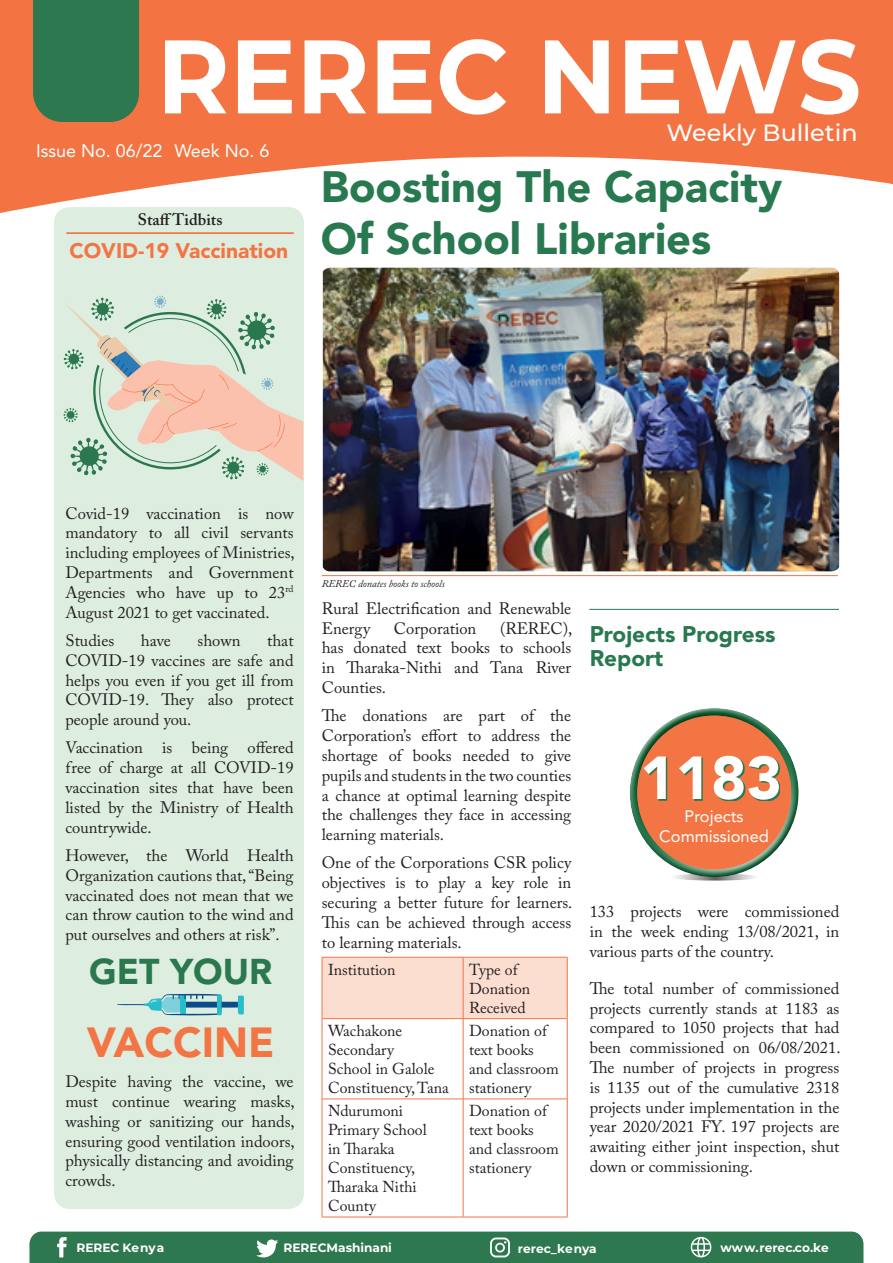
<style>
.page{position:relative;width:893px;height:1263px;background:#fff}
.page>*{position:absolute;margin:0;border:0;box-sizing:border-box;transform-origin:0 0}
.t1{font:700 104.25px "Montserrat";color:#fff;scale:.95 1}
.t2{font:900 60px "Avenir LT Std";color:#fff}
.t3{font:900 43.5px/52.2px "Avenir LT Std";color:#28794f}
.t4{font:900 41.7px "Avenir LT Std";color:#f37544}
.t5{font:900 35.55px "Avenir LT Std";color:#2b784e}
.t6{font:500 23.55px "Montserrat";color:#fff}
.t7{font:900 22.5px/24px "Avenir LT Std";color:#28794f}
.t8{font:900 21px "Avenir LT Std";color:#f37544}
.t9{font:18px "Avenir LT Std";color:#fff}
.t10{font:16.5px/19.8px "Adobe Caslon Pro";color:#231f20;text-align:justify}
.t11{font:16.5px/19.8px "Avenir LT Std";color:#fff;text-align:center}
.t12{font:600 16.5px "Adobe Caslon Pro";color:#231f20}
.t13{font:15.75px/18.9px "Adobe Caslon Pro";color:#231f20}
.t14{font:700 12.15px "Montserrat";color:#fff}
.t15{font:italic 10.2px "Adobe Caslon Pro";letter-spacing:-.005em;color:#231f20}
</style>
<div class="page">
<svg style="left:670px;top:873px;width:90px;height:7px"></svg>
<svg style="left:629px;top:708px;width:170px;height:170px;fill:#f37544"></svg>
<svg style="left:0;top:0;width:893px;height:213px;fill:#f37442"></svg>
<div style="left:33px;top:0;width:106px;height:122px;background:#2e784f"></div>
<div style="left:54px;top:207px;width:250px;height:1002px;background:#ddeee1;border-radius:16px"></div>
<svg style="left:29px;top:1231px;width:834px;height:32px;background:#387f58"></svg>
<hr style="left:67px;top:233px;width:227px;height:1px;background:#f37544">
<hr style="left:589px;top:609px;width:250px;height:1px;background:#28794f">
<svg style="left:645px;top:757px;width:135px;height:44px;background:#997648"></svg>
<hr style="left:322px;top:575px;width:516px;height:1px;background:#f37544">
<img style="left:323px;top:268px;width:517px;height:303px">
<div style="left:323px;top:958px;width:244px;height:60px;background:#fcded1"></div>
<hr style="left:322px;top:957px;width:141px;height:1px;background:#f37544">
<hr style="left:322px;top:957px;width:1px;height:61px;background:#f37544">
<hr style="left:463px;top:957px;width:105px;height:1px;background:#f37544">
<hr style="left:567px;top:957px;width:1px;height:61px;background:#f37544">
<hr style="left:322px;top:1018px;width:1px;height:81px;background:#f37544">
<hr style="left:567px;top:1018px;width:1px;height:81px;background:#f37544">
<hr style="left:322px;top:1099px;width:1px;height:117px;background:#f37544">
<hr style="left:567px;top:1099px;width:1px;height:117px;background:#f37544">
<hr style="left:322px;top:1216px;width:141px;height:1px;background:#f37544">
<hr style="left:463px;top:1216px;width:105px;height:1px;background:#f37544">
<hr style="left:463px;top:957px;width:1px;height:61px;background:#f37544">
<hr style="left:322px;top:1018px;width:141px;height:1px;background:#f37544">
<hr style="left:463px;top:1018px;width:104px;height:1px;background:#f37544">
<hr style="left:463px;top:1019px;width:1px;height:80px;background:#f37544">
<hr style="left:322px;top:1099px;width:141px;height:1px;background:#f37544">
<hr style="left:463px;top:1099px;width:104px;height:1px;background:#f37544">
<hr style="left:463px;top:1099px;width:1px;height:117px;background:#f37544">
<svg style="left:63px;top:295px;width:240px;height:186px"></svg>
<svg style="left:117px;top:994px;width:127px;height:21px"></svg>
<h1 class="t1" style="left:157px;top:1px;width:743px">REREC NEWS</h1>
<h3 class="t6" style="left:666px;top:116px;width:193px">Weekly Bulletin</h3>
<p class="t9" style="left:36px;top:140px;width:235px">Issue No. 06/22 Week No. 6</p>
<p class="t12" style="left:138px;top:209px;width:86px">Staff Tidbits</p>
<p class="t8" style="left:69px;top:238px;width:220px">COVID-19 Vaccination</p>
<h3 class="t3" style="left:321px;top:160px;width:463px">Boosting The Capacity<br>Of School Libraries</h3>
<p class="t10" style="left:65px;top:503px;width:231px">Covid-19 vaccination is now mandatory to all civil servants including employees of Ministries, Departments and Government Agencies who have up to 23<sup>rd </sup>August 2021 to get vaccinated.</p>
<p class="t10" style="left:65px;top:630px;width:50px">Studies</p>
<p class="t10" style="left:141px;top:630px;width:32px">have</p>
<p class="t10" style="left:198px;top:630px;width:44px">shown</p>
<p class="t10" style="left:65px;top:630px;width:230px;text-indent:202px">that COVID-19 vaccines are safe and helps you even if you get ill from COVID-19. They also protect people around you.</p>
<p class="t10" style="left:65px;top:738px;width:230px">Vaccination is being offered free of charge at all COVID-19 vaccination sites that have been listed by the Ministry of Health countrywide.</p>
<p class="t10" style="left:65px;top:845px;width:230px">However, the World Health Organization cautions that, “Being vaccinated does not mean that we can throw caution to the wind and put ourselves and others at risk”.</p>
<h3 class="t5" style="left:89px;top:950px;width:185px">GET YOUR</h3>
<h3 class="t4" style="left:87px;top:1017px;width:189px">VACCINE</h3>
<p class="t10" style="left:65px;top:1072px;width:231px">Despite having the vaccine, we must continue wearing masks, washing or sanitizing our hands, ensuring good ventilation indoors, physically distancing and avoiding crowds.</p>
<p class="t15" style="left:322px;top:577px;width:125px">REREC donates books to schools</p>
<p class="t10" style="left:322px;top:598px;width:251px">Rural Electrification and Renewable<br>Energy</p>
<p class="t10" style="left:322px;top:618px;width:252px;text-indent:178px">(REREC), has donated text books to schools in Tharaka-Nithi and Tana River Counties.</p>
<p class="t10" style="left:322px;top:706px;width:251px">The donations are part of the Corporation’s effort to address the shortage of books needed to give pupils and students in the two counties a chance at optimal learning despite the challenges they face in accessing learning materials.</p>
<p class="t10" style="left:322px;top:853px;width:252px">One of the Corporations CSR policy objectives is to play a key role in securing a better future for learners.<br>This can be achieved through access to learning materials.</p>
<p class="t10" style="left:394px;top:618px;width:84px">Corporation</p>
<p class="t13" style="left:328px;top:960px;width:69px">Institution</p>
<p class="t13" style="left:469px;top:960px;width:63px">Type of<br>Donation<br>Received</p>
<p class="t13" style="left:328px;top:1021px;width:122px">Wachakone<br>Secondary<br>School in Galole<br>Constituency, Tana</p>
<p class="t13" style="left:469px;top:1021px;width:91px">Donation of text books and classroom stationery</p>
<p class="t13" style="left:328px;top:1101px;width:100px">Ndurumoni<br>Primary School in Tharaka<br>Constituency,<br>Tharaka Nithi<br>County</p>
<p class="t13" style="left:469px;top:1101px;width:91px">Donation of text books and classroom stationery</p>
<h3 class="t7" style="left:590px;top:622px;width:187px">Projects Progress<br>Report</h3>
<h2 class="t2" style="left:640px;top:742px;width:144px">1183</h2>
<p class="t11" style="left:659px;top:807px;width:111px">Projects<br>Commissioned</p>
<p class="t10" style="left:590px;top:902px;width:251px">133 projects were commissioned in the week ending 13/08/2021, in various parts of the country.</p>
<p class="t10" style="left:590px;top:978px;width:252px">The total number of commissioned projects currently stands at 1183 as compared to 1050 projects that had been commissioned on 06/08/2021.<br>The number of projects in progress is 1135 out of the cumulative 2318 projects under implementation in the year 2020/2021 FY. 197 projects are awaiting either joint inspection, shut down or commissioning.</p>
<p class="t14" style="left:76px;top:1239px;width:89px">REREC Kenya</p>
<p class="t14" style="left:283px;top:1239px;width:110px">RERECMashinani</p>
<p class="t14" style="left:518px;top:1239px;width:80px">rerec_kenya</p>
<p class="t14" style="left:720px;top:1239px;width:110px">www.rerec.co.ke</p>
</div>
